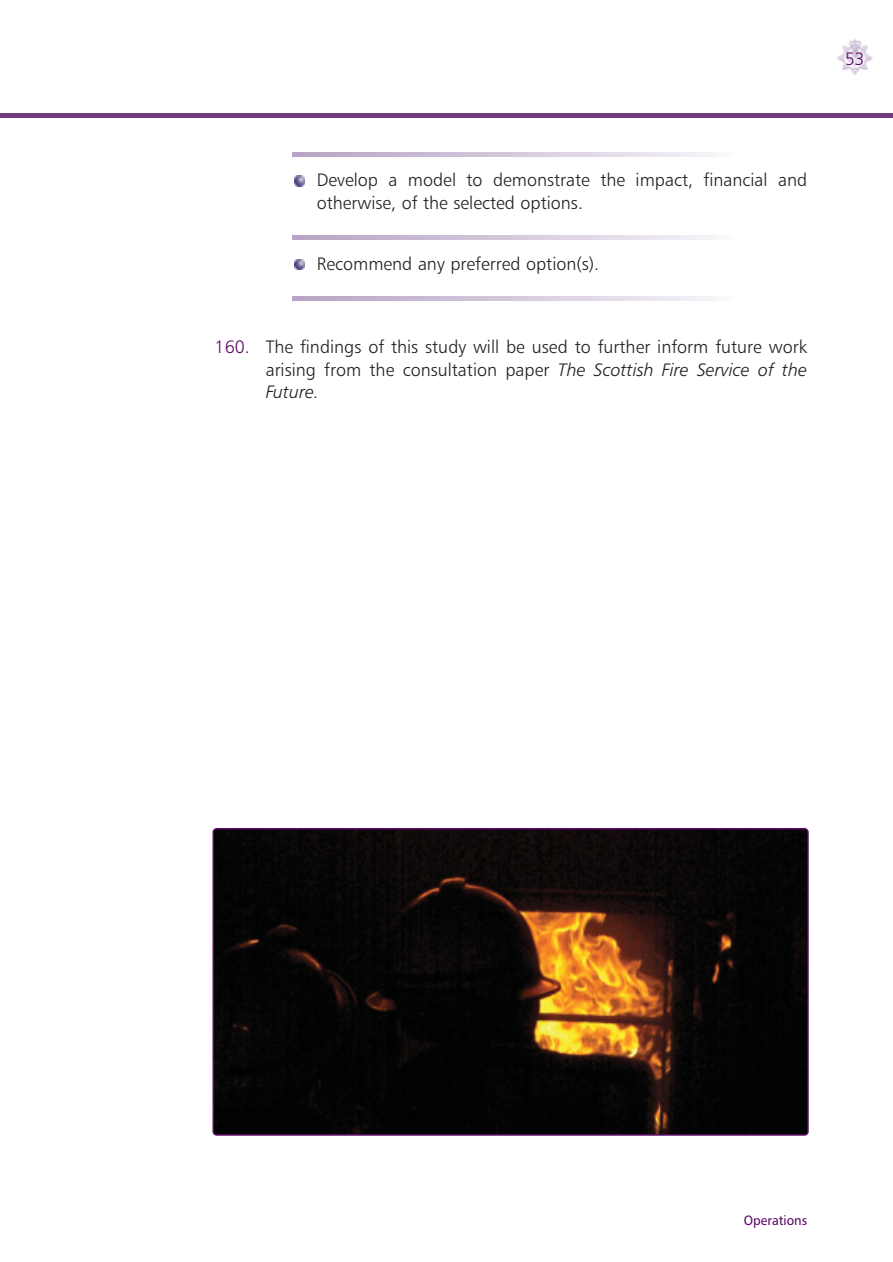
<style>
.page{position:relative;width:893px;height:1262px;background:#fff}
.page>*{position:absolute;margin:0;border:0;box-sizing:border-box;transform-origin:0 0}
.t1{font:18px/22.5px "Humanist 777 BT Light B";color:#231f1f}
.t2{font:18px "Humanist 777 BT Light Italic B";color:#231f1f}
.t3{font:18px "Humanist 777 BT Light B";color:#5d0a68;scale:.95 1}
.t4{font:13.5px "Humanist 777 BT Roman B";color:#5d0a68;scale:.95 1}
.s1{color:#5d0a68}
.s2{font-family:"Humanist 777 BT Light Italic B"}
</style>
<div class="page">
<svg style="left:294px;top:296px;width:421px;height:5px;background:#d5c9dd"></svg>
<svg style="left:294px;top:259px;width:11px;height:11px"></svg>
<svg style="left:294px;top:235px;width:421px;height:5px;background:#d5c9dd"></svg>
<svg style="left:294px;top:176px;width:11px;height:10px"></svg>
<svg style="left:294px;top:152px;width:421px;height:4px;background:#d5c9dd"></svg>
<hr style="left:0;top:113px;width:892px;height:4px;background:#723d7e">
<img style="left:837px;top:39px;width:36px;height:37px">
<svg style="left:212px;top:828px;width:596px;height:307px;background:#1b110a"></svg>
<p class="t3" style="left:845px;top:50px;width:22px">53</p>
<p class="t1" style="left:317px;top:171px;width:492px">Develop a model to demonstrate the impact, financial and otherwise, of the selected options.</p>
<p class="t1" style="left:317px;top:255px;width:284px">Recommend any preferred option(s).</p>
<p class="t1" style="left:215px;top:338px;width:594px;text-align:right"><span class="s1">160.</span> The findings of this study will be used to further inform future work arising from the consultation paper <span class="s2">The Scottish Fire Service of the</span></p>
<p class="t2" style="left:266px;top:384px;width:55px">Future.</p>
<p class="t4" style="left:743px;top:1214px;width:68px">Operations</p>
</div>
